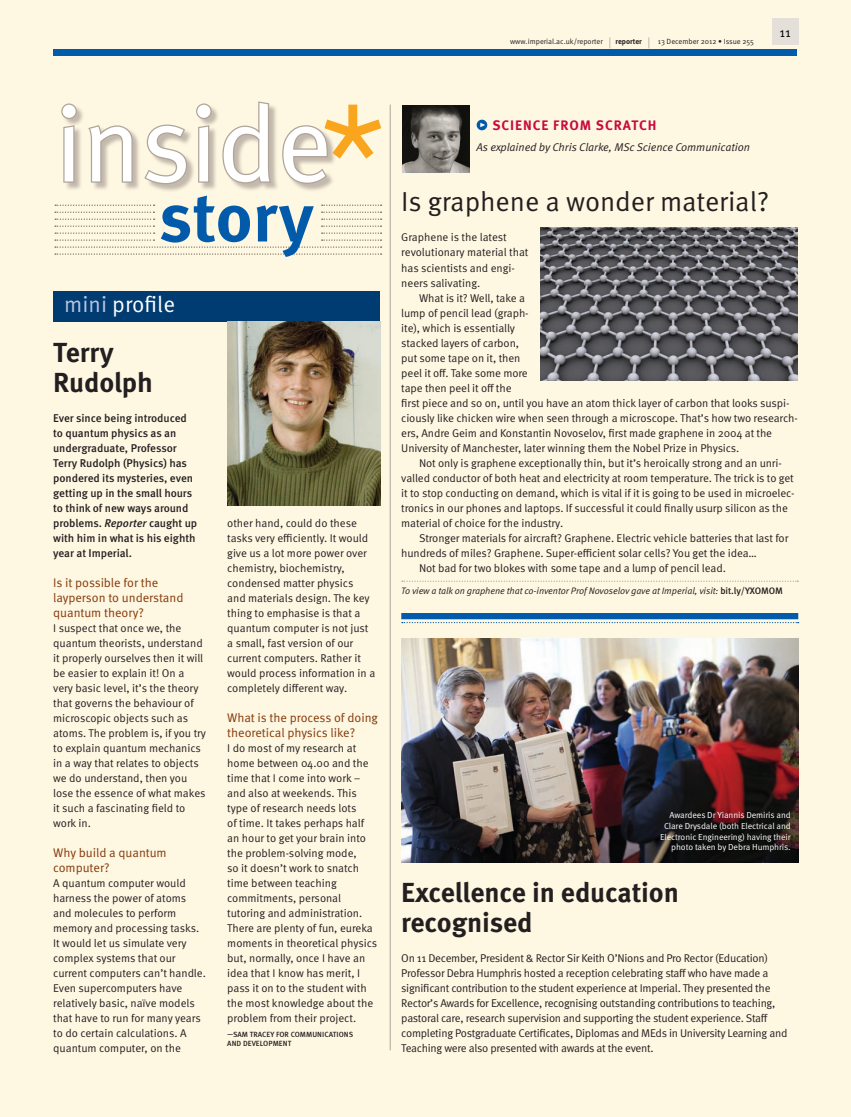
<style>
.page{position:relative;width:851px;height:1117px;background:#fff}
.page>*{position:absolute;margin:0;border:0;box-sizing:border-box;transform-origin:0 0}
.t1{font:107.5px "Meta OT Norm";letter-spacing:-.015em;color:#fff}
.t2{font:700 68.75px "Meta OT";color:#015aaa}
.t3{font:700 27.5px/30px "Meta OT";color:#231f20}
.t4{font:27.5px "Meta OT Norm";letter-spacing:-.005em;color:#231f20}
.t5{font:22.5px "Meta OT Norm";color:#fff}
.t6{font:700 13.75px "Meta OT";letter-spacing:.08em;color:#c80b3e}
.t7{font:13.12px "Meta OT Norm";color:#000}
.t8{font:12.5px/15px "Meta OT Norm";letter-spacing:-.005em;color:#853809}
.t9{font:11.25px/15px "Meta OT Norm";letter-spacing:-.01em;color:#231f20}
.t10{font:500 11.25px/15px "Meta OT";letter-spacing:-.005em;color:#231f20}
.t11{font:11.25px "Meta OT Norm Ita";letter-spacing:-.015em;color:#231f20}
.t12{font:9.38px "Meta OT Norm Ita";letter-spacing:-.01em;color:#231f20}
.t13{font:8.75px/10.6px "Meta OT Norm";letter-spacing:-.01em;color:#fff;text-align:right}
.t14{font:7.5px "Meta OT Norm";letter-spacing:-.005em;color:#231f20}
.t15{font:500 7.5px/9.4px "Meta OT";letter-spacing:.005em;color:#231f20}
.t16{font:700 7.5px "Meta OT";color:#231f20}
.s1{color:#bac4e2}
.s2{font-style:italic}
.s3{font-size:11.25px}
.s4{font-family:"Meta OT Norm";font-weight:400;font-size:11.25px}
.s5{font-family:"Meta OT";font-weight:500}
</style>
<div class="page">
<div style="left:0;top:0;width:850px;height:1116px;background:#fef7e2"></div>
<div style="left:62px;top:103px;width:274px;height:90px;background:#afa49a;opacity:.75"></div>
<svg style="left:61px;top:103px;width:17px;height:81px"></svg>
<svg style="left:86px;top:124px;width:48px;height:60px"></svg>
<svg style="left:143px;top:123px;width:45px;height:62px"></svg>
<svg style="left:195px;top:103px;width:18px;height:81px"></svg>
<svg style="left:221px;top:101px;width:52px;height:84px"></svg>
<svg style="left:281px;top:105px;width:100px;height:80px"></svg>
<svg style="left:55px;top:204px;width:326px;height:51px"></svg>
<div style="left:53px;top:291px;width:327px;height:30px;background:#003b71"></div>
<hr style="left:389px;top:105px;width:1px;height:945px;background:#afa49a">
<img style="left:401px;top:638px;width:397px;height:224px">
<img style="left:227px;top:321px;width:153px;height:185px">
<div style="left:401px;top:613px;width:397px;height:6px;background:#015aaa"></div>
<svg style="left:402px;top:622px;width:396px;height:1px"></svg>
<svg style="left:402px;top:580px;width:396px;height:1px"></svg>
<div style="left:476px;top:120px;width:11px;height:10px;background:#015aaa;border-radius:50%"></div>
<svg style="left:480px;top:123px;width:5px;height:4px"></svg>
<img style="left:402px;top:105px;width:67px;height:67px">
<img style="left:541px;top:227px;width:256px;height:153px">
<div style="left:771px;top:19px;width:27px;height:26px;background:#e4e0d9"></div>
<div style="left:54px;top:49px;width:743px;height:7px;background:#015aaa"></div>
<h1 class="t1" style="left:54px;top:79px;width:279px">inside</h1>
<h2 class="t2" style="left:159px;top:174px;width:156px">story</h2>
<h3 class="t5" style="left:64px;top:291px;width:112px"><span class="s1">mini</span> profile</h3>
<h3 class="t3" style="left:53px;top:337px;width:101px">Terry<br>Rudolph</h3>
<p class="t10" style="left:53px;top:410px;width:145px">Ever since being introduced to quantum physics as an undergraduate, Professor<br>Terry Rudolph (Physics) has pondered its mysteries, even getting up in the small hours to think of new ways around problems. <span class="s2">Reporter</span> caught up with him in what is his eighth year at I mperial.</p>
<p class="t8" style="left:53px;top:575px;width:132px">Is it possible for the layperson to understand quantum theory?</p>
<p class="t9" style="left:53px;top:620px;width:154px">I suspect that once we, the quantum theorists, understand it properly ourselves then it will be easier to explain it! On a very basic level, it’s the theory that governs the behaviour of microscopic objects such as atoms. The problem is, if you try to explain quantum mechanics in a way that relates to objects we do understand, then you lose the essence of what makes it such a fascinating field to work in.</p>
<p class="t8" style="left:53px;top:845px;width:115px">Why build a quantum computer?</p>
<p class="t9" style="left:53px;top:875px;width:154px">A quantum computer would harness the power of atoms and molecules to perform memory and processing tasks.<br>It would let us simulate very complex systems that our current computers can’t handle.<br>Even supercomputers have relatively basic, naïve models that have to run for many years to do certain calculations. A quantum computer, on the</p>
<p class="t9" style="left:227px;top:515px;width:149px">other hand, could do these tasks very efficiently. It would give us a lot more power over chemistry, biochemistry, condensed matter physics<br>and materials design. The key thing to emphasise is that a quantum computer is not just a small, fast version of our current computers. Rather it would process information in a completely different way.</p>
<p class="t8" style="left:227px;top:710px;width:152px">What is the process of doing theoretical physics like?</p>
<p class="t9" style="left:227px;top:740px;width:151px">I do most of my research at home between 04.00 and the time that I come into work – and also at weekends. This type of research needs lots<br>of time. It takes perhaps half an hour to get your brain into the problem-solving mode,<br>so it doesn’t work to snatch time between teaching commitments, personal tutoring and administration.<br>There are plenty of fun, eureka moments in theoretical physics but, normally, once I have an idea that I know has merit, I pass it on to the student with the most knowledge about the problem from their project.</p>
<p class="t15" style="left:227px;top:1029px;width:127px">—sam tracey for Comm unicat ions and Developme</p>
<p class="t15" style="left:283px;top:1038px;width:9px">nt</p>
<p class="t14" style="left:510px;top:37px;width:102px">www.imperial.ac.uk/reporter <span class="s3">|</span></p>
<p class="t16" style="left:615px;top:37px;width:35px">reporter <span class="s4">|</span></p>
<p class="t14" style="left:657px;top:37px;width:98px">13 December 2012 • Issue 255</p>
<p class="t7" style="left:779px;top:24px;width:13px">11</p>
<p class="t6" style="left:492px;top:117px;width:166px">science from scratch</p>
<p class="t11" style="left:476px;top:141px;width:275px">As explained by Chris Clarke, MSc Science Communication</p>
<h3 class="t4" style="left:401px;top:185px;width:369px">Is graphene a wonder material?</h3>
<p class="t9" style="left:401px;top:230px;width:129px">Graphene is the latest revolutionary material that has scientists and engi&shy;neers salivating.</p>
<p class="t9" style="left:401px;top:290px;width:398px;text-indent:18px">What is it? Well, take a<br>lump of pencil lead (graph-<br>ite), which is essentially<br>stacked layers of carbon,<br>put some tape on it, then<br>peel it off. Take some more<br>tape then peel it off the<br>first piece and so on, until you have an atom thick layer of carbon that looks suspi&shy;ciously like chicken wire when seen through a microscope. That’s how two research&shy;ers, Andre Geim and Konstantin Novoselov, first made graphene in 2004 at the University of Manchester, later winning them the Nobel Prize in Physics.</p>
<p class="t9" style="left:401px;top:455px;width:395px;text-indent:18px">Not only is graphene exceptionally thin, but it’s heroically strong and an unri&shy;valled conductor of both heat and electricity at room temperature. The trick is to get it to stop conducting on demand, which is vital if it is going to be used in microelec&shy;tronics in our phones and laptops. If successful it could finally usurp silicon as the material of choice for the industry.</p>
<p class="t9" style="left:419px;top:530px;width:371px">Stronger materials for aircraft? Graphene. Electric vehicle batteries that last for</p>
<p class="t9" style="left:401px;top:545px;width:357px">hundreds of miles? Graphene. Super-efficient solar cells? You get the idea…</p>
<p class="t9" style="left:419px;top:560px;width:308px">Not bad for two blokes with some tape and a lump of pencil lead.</p>
<p class="t12" style="left:401px;top:585px;width:383px">To view a talk on graphene that co-inventor ProfNovoselov gave at Imperial, visit: <span class="s5">bit.ly/YXOMOM</span></p>
<p class="t13" style="left:660px;top:809px;width:132px">Awardees Dr Yiannis Demiris and Clare Drysdale (both Electrical and Electronic Engineering) having their photo taken by Debra Humphris.</p>
<h3 class="t3" style="left:401px;top:877px;width:279px">Excellence in education recognised</h3>
<p class="t9" style="left:401px;top:950px;width:387px">On 11 December, President &amp; Rector Sir Keith O’Nions and Pro Rector (Education)<br>Professor Debra Humphris hosted a reception celebrating staff who have made a significant contribution to the student experience at Imperial. They presented the Rector’s Awards for Excellence, recognising outstanding contributions to teaching, pastoral care, research supervision and supporting the student experience. Staff completing Postgraduate Certificates, Diplomas and MEds in University Learning and Teaching were also presented with awards at the event.</p>
</div>
